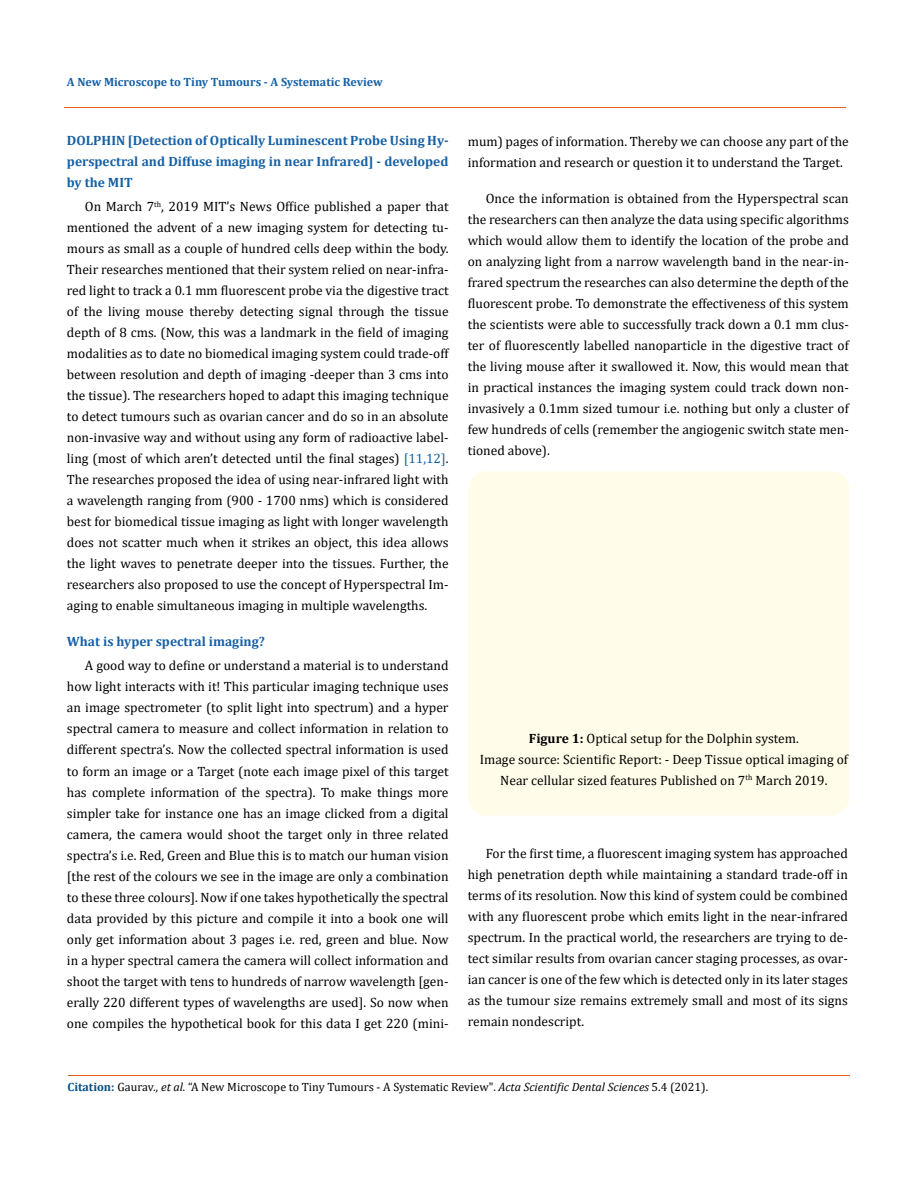
<style>
.page{position:relative;width:917px;height:1188px;background:#fff}
.page>*{position:absolute;margin:0;border:0;box-sizing:border-box;transform-origin:0 0}
.t1{font:13.5px/21px "Cambria";color:#000;text-align:justify}
.t2{font:700 13.5px/21px "Cambria";color:#1560a6;text-align:justify}
.t3{font:12px "Cambria";color:#000}
.t4{font:700 12px "Cambria";color:#1560a6}
.s1{color:#1560a6}
.s2{font-weight:700}
.s3{font-weight:700;color:#035089}
.s4{font-style:italic}
</style>
<div class="page">
<hr style="left:64px;top:108px;width:781px;height:1px;background:#e05d1a">
<hr style="left:68px;top:1076px;width:781px;height:1px;background:#e05d1a">
<div style="left:468px;top:471px;width:381px;height:345px;background:#fffde9;border-radius:18px"></div>
<p class="t4" style="left:67px;top:73px;width:317px">A New Microscope to Tiny Tumours - A Systematic Review</p>
<p class="t2" style="left:67px;top:130px;width:383px">DOLPHIN [Detection of Optically Luminescent Probe Using Hy&shy;perspectral and Diffuse imaging in near Infrared] - developed by the MIT</p>
<p class="t1" style="left:67px;top:196px;width:383px;text-indent:18px">On March 7<sup>th</sup>, 2019 MIT’s News Office published a paper that mentioned the advent of a new imaging system for detecting tu&shy;mours as small as a couple of hundred cells deep within the body.<br>Their researches mentioned that their system relied on near-infra&shy;red light to track a 0.1 mm fluorescent probe via the digestive tract of the living mouse thereby detecting signal through the tissue depth of 8 cms. (Now, this was a landmark in the field of imaging modalities as to date no biomedical imaging system could trade-off between resolution and depth of imaging -deeper than 3 cms into the tissue). The researchers hoped to adapt this imaging technique to detect tumours such as ovarian cancer and do so in an absolute non-invasive way and without using any form of radioactive label&shy;ling (most of which aren’t detected until the final stages) <span class="s1">[11,12]</span>.<br>The researches proposed the idea of using near-infrared light with a wavelength ranging from (900 - 1700 nms) which is considered best for biomedical tissue imaging as light with longer wavelength does not scatter much when it strikes an object, this idea allows the light waves to penetrate deeper into the tissues. Further, the researchers also proposed to use the concept of Hyperspectral Im&shy;aging to enable simultaneous imaging in multiple wavelengths.</p>
<p class="t2" style="left:67px;top:631px;width:199px">What is hyper spectral imaging?</p>
<p class="t1" style="left:67px;top:655px;width:383px;text-indent:18px">A good way to define or understand a material is to understand how light interacts with it! This particular imaging technique uses an image spectrometer (to split light into spectrum) and a hyper spectral camera to measure and collect information in relation to different spectra’s. Now the collected spectral information is used to form an image or a Target (note each image pixel of this target has complete information of the spectra). To make things more simpler take for instance one has an image clicked from a digital camera, the camera would shoot the target only in three related spectra’s i.e. Red, Green and Blue this is to match our human vision [the rest of the colours we see in the image are only a combination to these three colours]. Now if one takes hypothetically the spectral data provided by this picture and compile it into a book one will only get information about 3 pages i.e. red, green and blue. Now in a hyper spectral camera the camera will collect information and shoot the target with tens to hundreds of narrow wavelength [gen&shy;erally 220 different types of wavelengths are used]. So now when one compiles the hypothetical book for this data I get 220 (mini-</p>
<p class="t1" style="left:468px;top:130px;width:382px">mum) pages of information. Thereby we can choose any part of the information and research or question it to understand the Target.</p>
<p class="t1" style="left:468px;top:187px;width:382px;text-indent:18px">Once the information is obtained from the Hyperspectral scan the researchers can then analyze the data using specific algorithms which would allow them to identify the location of the probe and on analyzing light from a narrow wavelength band in the near-in&shy;frared spectrum the researches can also determine the depth of the fluorescent probe. To demonstrate the effectiveness of this system the scientists were able to successfully track down a 0.1 mm clus&shy;ter of fluorescently labelled nanoparticle in the digestive tract of the living mouse after it swallowed it. Now, this would mean that in practical instances the imaging system could track down non&shy;invasively a 0.1mm sized tumour i.e. nothing but only a cluster of few hundreds of cells (remember the angiogenic switch state men&shy;tioned above).</p>
<p class="t1" style="left:480px;top:727px;width:370px;text-align:center"><span class="s2">Figure 1:</span> Optical setup for the Dolphin system.<br>Image source: Scientific Report: - Deep Tissue optical imaging of<br>Near cellular sized features Published on 7<sup>th</sup> March 2019.</p>
<p class="t1" style="left:468px;top:843px;width:381px;text-indent:18px">For the first time, a fluorescent imaging system has approached high penetration depth while maintaining a standard trade-off in terms of its resolution. Now this kind of system could be combined with any fluorescent probe which emits light in the near-infrared spectrum. In the practical world, the researchers are trying to de&shy;tect similar results from ovarian cancer staging processes, as ovar&shy;ian cancer is one of the few which is detected only in its later stages as the tumour size remains extremely small and most of its signs remain nondescript.</p>
<p class="t3" style="left:68px;top:1080px;width:642px"><span class="s3">Citation:</span> Gaurav<span class="s4">., et al.</span> “A New Microscope to Tiny Tumours - A Systematic Review". <span class="s4">Acta Scientific Dental Sciences</span> 5.4 (2021).</p>
</div>
